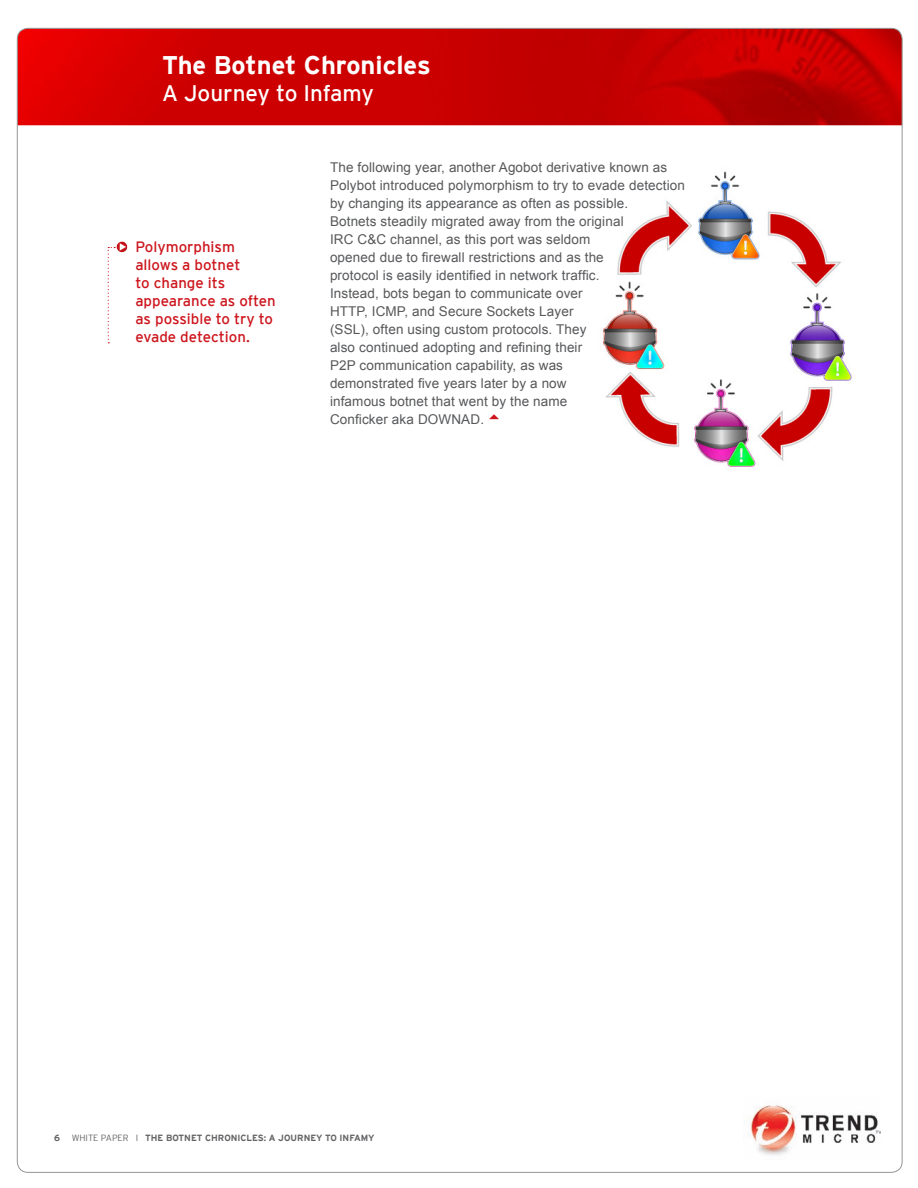
<style>
.page{position:relative;width:918px;height:1188px;background:#fff}
.page>*{position:absolute;margin:0;border:0;box-sizing:border-box;transform-origin:0 0}
.t1{font:700 25.5px "Interstate";color:#fff}
.t2{font:22.5px "Interstate";color:#fff}
.inset{font:15px/18px "Interstate";color:#cd151d}
.body_text_1{font:13.5px/18px "Arial";letter-spacing:.01em;color:#57585a}
.t3{font:700 9px "Interstate";color:#636366}
.s1{font-weight:300}
</style>
<div class="page">
<img style="left:17px;top:28px;width:884px;height:97px">
<img style="left:750px;top:1105px;width:131px;height:50px">
<img style="left:603px;top:171px;width:249px;height:296px">
<svg style="left:108px;top:241px;width:20px;height:102px"></svg>
<h1 class="t1" style="left:162px;top:51px;width:270px">The Botnet Chronicles</h1>
<h2 class="t2" style="left:162px;top:81px;width:213px">A Journey to Infamy</h2>
<p class="inset" style="left:135px;top:238px;width:142px">Polymorphism allows a botnet<br>to change its appearance as often as possible to try to evade detection.</p>
<p class="body_text_1" style="left:330px;top:158px;width:356px">The following year, another Agobot derivative known as Polybot introduced polymorphism to try to evade detection by changing its appearance as often as possible.<br>Botnets steadily migrated away from the original<br>IRC C&amp;C channel, as this port was seldom<br>opened due to firewall restrictions and as the<br>protocol is easily identified in network traffic.<br>Instead, bots began to communicate over<br>HTTP, ICMP, and Secure Sockets Layer<br>(SSL), often using custom protocols. They<br>also continued adopting and refining their<br>P2P communication capability, as was<br>demonstrated five years later by a now<br>infamous botnet that went by the name<br>Conficker aka DOWNAD.</p>
<p class="t3" style="left:54px;top:1133px;width:7px">6</p>
<p class="t3" style="left:72px;top:1133px;width:305px"><span class="s1">WHITE PAPER I</span> THE BOTNET CHRONICLES: A JOURNEY TO INFAMY</p>
</div>
